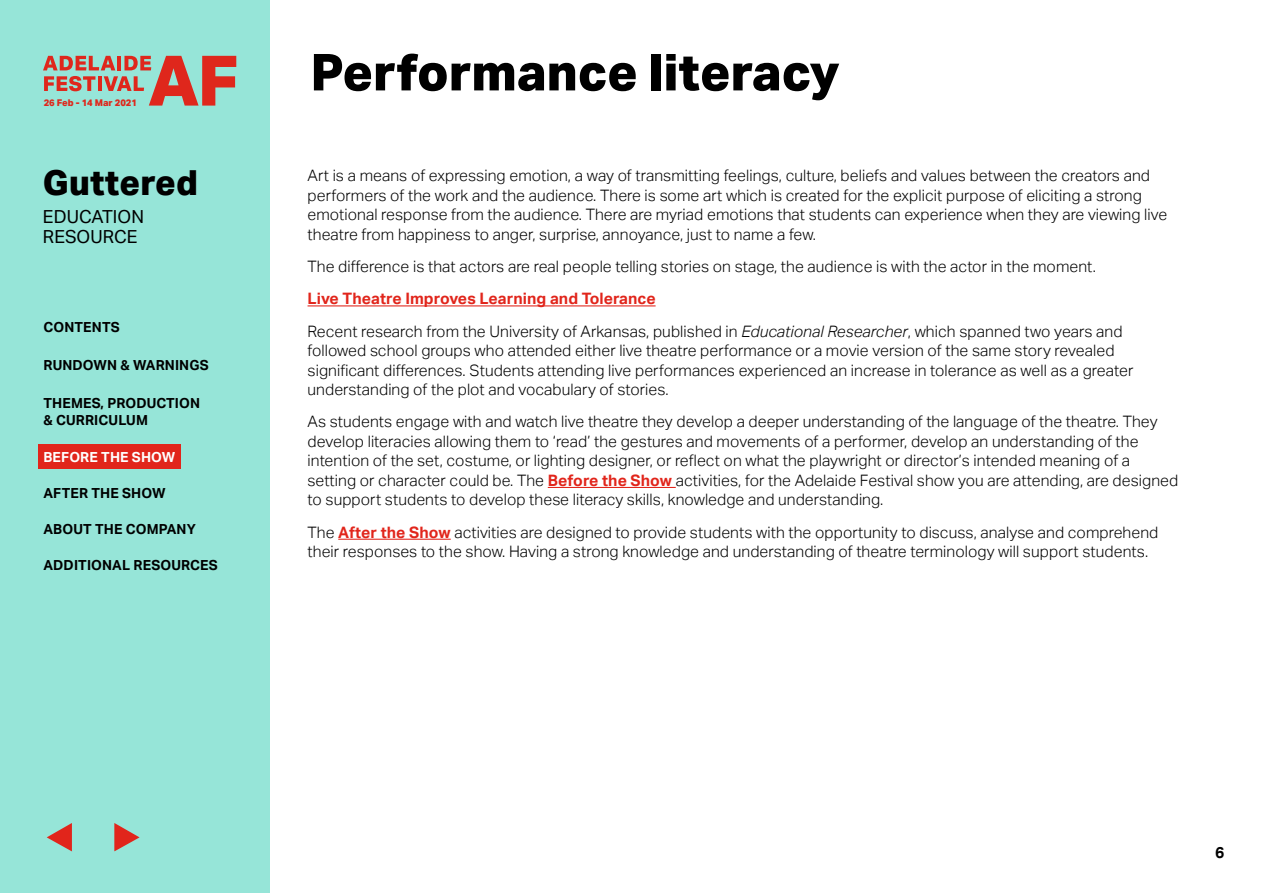
<style>
.page{position:relative;width:1263px;height:893px;background:#fff}
.page>*{position:absolute;margin:0;border:0;box-sizing:border-box;transform-origin:0 0}
.t1{font:800 51px "Aktiv Grotesk Trial";color:#000}
.t2{font:800 34.5px "Aktiv Grotesk Trial";letter-spacing:.005em;color:#000}
.t3{font:18px/19.5px "Aktiv Grotesk Trial";letter-spacing:.005em;color:#000}
.t4{font:300 15.75px/19.5px "Aktiv Grotesk Trial";letter-spacing:.005em;color:#000}
.t5{font:300 15.75px/19.5px "Aktiv Grotesk";letter-spacing:.005em;color:#000}
.t6{font:700 15.75px "Aktiv Grotesk Trial";letter-spacing:.005em;color:#e1251b}
.t7{font:700 15.75px "Aktiv Grotesk";color:#000}
.t8{font:700 13.8px/17px "Aktiv Grotesk Trial";letter-spacing:.01em;color:#000}
.t9{font:700 13.8px "Aktiv Grotesk Trial";letter-spacing:.01em;color:#fff}
.t10{font:800 9.3px "Aktiv Grotesk";color:#df271c}
.s1{font-style:italic}
.s2{font-weight:700;color:#e1251b}
</style>
<div class="page">
<hr style="left:308px;top:305px;width:348px;height:1px;background:#e1251b">
<hr style="left:548px;top:487px;width:128px;height:1px;background:#e1251b">
<hr style="left:338px;top:539px;width:113px;height:1px;background:#e1251b">
<div style="left:0;top:0;width:269px;height:893px;background:#96e5d8"></div>
<svg style="left:47px;top:823px;width:25px;height:29px"></svg>
<svg style="left:114px;top:823px;width:26px;height:29px"></svg>
<svg style="left:43px;top:56px;width:193px;height:50px"></svg>
<div style="left:38px;top:445px;width:143px;height:24px;background:#e1251b"></div>
<p class="t10" style="left:44px;top:96px;width:95px">26 Feb - 14 Mar 2021</p>
<h2 class="t2" style="left:43px;top:161px;width:157px">Guttered</h2>
<p class="t3" style="left:43px;top:207px;width:103px">EDUCATION<br>RESOURCE</p>
<p class="t8" style="left:43px;top:318px;width:78px">CONTENTS</p>
<p class="t8" style="left:43px;top:357px;width:167px">RUNDOWN &amp; WARNINGS</p>
<p class="t8" style="left:43px;top:395px;width:158px">THEMES, PRODUCTION &amp; CURRICULUM</p>
<p class="t9" style="left:43px;top:449px;width:133px">BEFORE THE SHOW</p>
<p class="t8" style="left:43px;top:485px;width:124px">AFTER THE SHOW</p>
<p class="t8" style="left:43px;top:521px;width:154px">ABOUT THE COMPANY</p>
<p class="t8" style="left:43px;top:557px;width:176px">ADDITIONAL RESOURCES</p>
<h1 class="t1" style="left:310px;top:40px;width:531px">Performance literacy</h1>
<p class="t4" style="left:308px;top:166px;width:861px">Art is a means of expressing emotion, a way of transmitting feelings, culture, beliefs and values between the creators and performers of the work and the audience. There is some art which is created for the explicit purpose of eliciting a strong emotional response from the audience. There are myriad emotions that students can experience when they are viewing live theatre from happiness to anger, surprise, annoyance, just to name a few.</p>
<p class="t5" style="left:308px;top:257px;width:790px">The difference is that actors are real people telling stories on stage, the audience is with the actor in the moment.</p>
<p class="t6" style="left:308px;top:290px;width:350px">Live Theatre Improves Learning and Tolerance</p>
<p class="t5" style="left:308px;top:321px;width:827px">Recent research from the University of Arkansas, published in <span class="s1">Educational Researcher</span>, which spanned two years and followed school groups who attended either live theatre performance or a movie version of the same story revealed significant differences. Students attending live performances experienced an increase in tolerance as well as a greater understanding of the plot and vocabulary of stories.</p>
<p class="t4" style="left:308px;top:412px;width:872px">As students engage with and watch live theatre they develop a deeper understanding of the language of the theatre. They develop literacies allowing them to ‘read’ the gestures and movements of a performer, develop an understanding of the intention of the set, costume, or lighting designer, or reflect on what the playwright or director’s intended meaning of a setting or character could be. The <span class="s2">Before the Show</span> activities, for the Adelaide Festival show you are attending, are designed to support students to develop these literacy skills, knowledge and understanding.</p>
<p class="t4" style="left:308px;top:522px;width:852px">The <span class="s2">After the Show</span> activities are designed to provide students with the opportunity to discuss, analyse and comprehend their responses to the show. Having a strong knowledge and understanding of theatre terminology will support students.</p>
<p class="t7" style="left:1215px;top:843px;width:11px">6</p>
</div>
